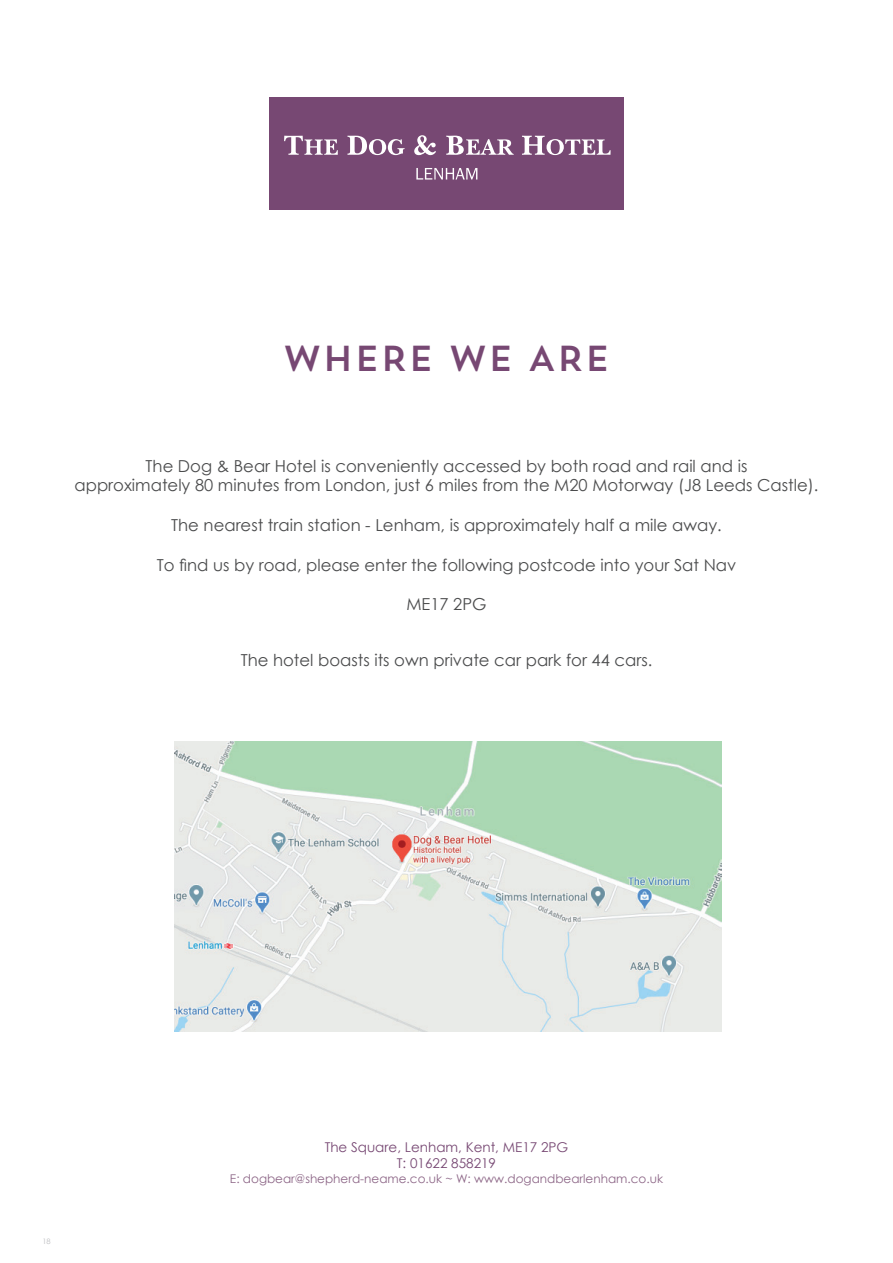
<style>
.page{position:relative;width:893px;height:1263px;background:#fff}
.page>*{position:absolute;margin:0;border:0;box-sizing:border-box;transform-origin:0 0}
.t1{font:36px "Trend Sans One";color:#774873}
.t2{font:16.5px/19.8px "Century Gothic";color:#4b4c4d;text-align:center}
.t3{font:13.5px/16.2px "Century Gothic";color:#774873;text-align:center}
.t4{font:12px "Century Gothic";color:#8c6586}
.t5{font:7.5px "Century Gothic";color:#bcbdc0}
</style>
<div class="page">
<div style="left:269px;top:97px;width:355px;height:112px;background:#774873"></div>
<svg style="left:284px;top:136px;width:54px;height:19px"></svg>
<svg style="left:347px;top:136px;width:58px;height:19px"></svg>
<svg style="left:414px;top:135px;width:22px;height:20px"></svg>
<svg style="left:446px;top:136px;width:68px;height:19px"></svg>
<svg style="left:522px;top:136px;width:89px;height:19px"></svg>
<svg style="left:416px;top:168px;width:61px;height:12px"></svg>
<img style="left:174px;top:742px;width:547px;height:290px">
<h1 class="t1" style="left:282px;top:336px;width:329px">WHERE WE ARE</h1>
<p class="t2" style="left:74px;top:455px;width:745px">The Dog &amp; Bear Hotel is conveniently accessed by both road and rail and is<br>approximately 80 minutes from London, just 6 miles from the M20 Motorway (J8 Leeds Castle).</p>
<p class="t2" style="left:171px;top:515px;width:552px">The nearest train station - Lenham, is approximately half a mile away.</p>
<p class="t2" style="left:157px;top:554px;width:581px">To find us by road, please enter the following postcode into your Sat Nav</p>
<p class="t2" style="left:406px;top:594px;width:82px">ME17 2PG</p>
<p class="t2" style="left:241px;top:650px;width:413px">The hotel boasts its own private car park for 44 cars.</p>
<p class="t5" style="left:42px;top:1236px;width:10px">18</p>
<p class="t3" style="left:325px;top:1139px;width:245px">The Square, Lenham, Kent, ME17 2PG<br>T: 01622 858219</p>
<p class="t4" style="left:230px;top:1170px;width:435px">E: dogbear@shepherd-neame.co.uk ~ W: www.dogandbearlenham.co.uk</p>
</div>
